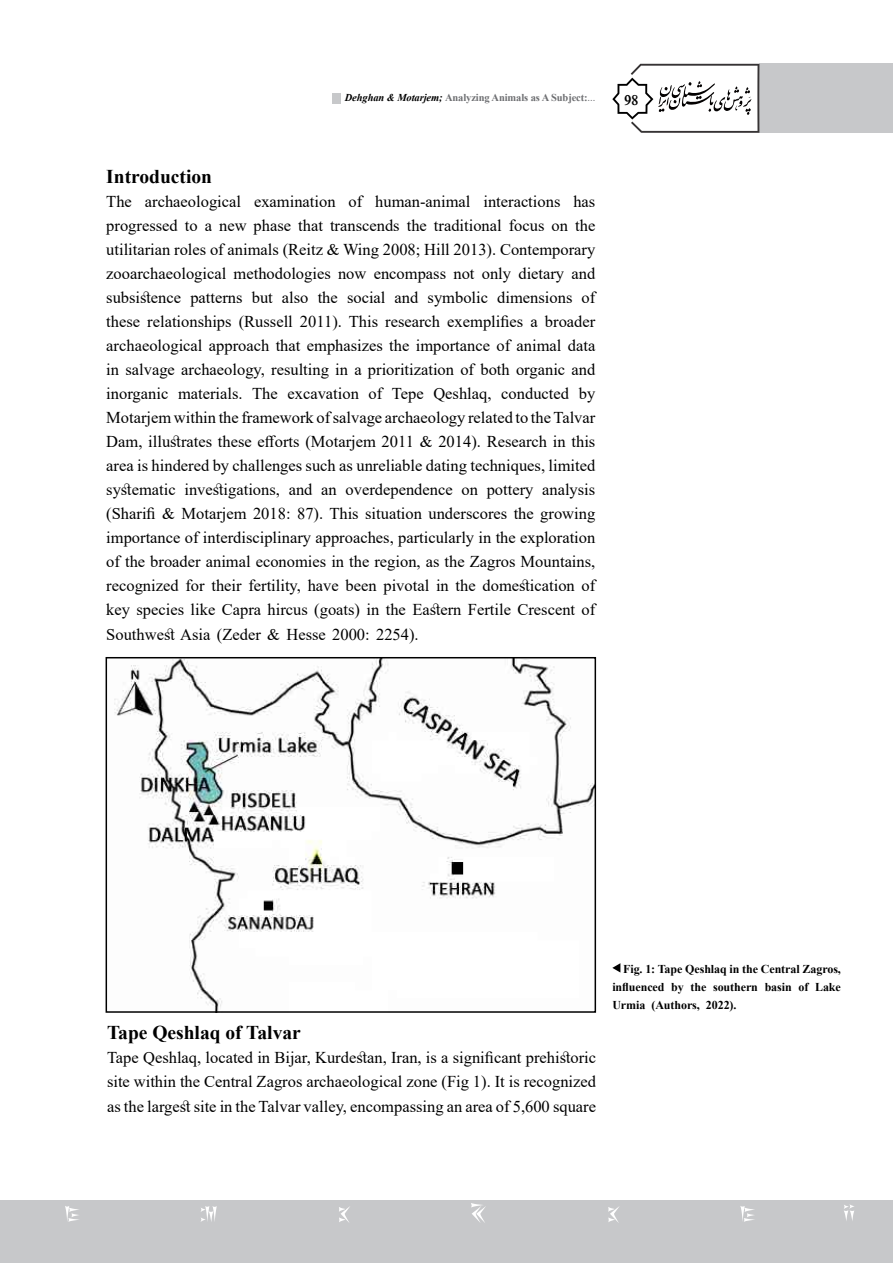
<style>
.page{position:relative;width:893px;height:1263px;background:#fff}
.page>*{position:absolute;margin:0;border:0;box-sizing:border-box;transform-origin:0 0}
.t1{font:700 19.5px "Times New Roman";color:#000}
.t2{font:16.5px/24px "Times New Roman";color:#000}
.t3{font:700 15.75px "w Mitra";color:#000}
.t4{font:700 12px/18px "Times New Roman";letter-spacing:-.005em;color:#000;text-align:right}
.t5{font:700 10.5px "Times New Roman";letter-spacing:-.01em;color:#6d6e71}
.s1{font-style:italic;color:#000}
.s2{font-weight:400}
</style>
<div class="page">
<div style="left:759px;top:64px;width:134px;height:69px;background:#c7c8ca"></div>
<svg style="left:612px;top:64px;width:147px;height:69px"></svg>
<div style="left:0;top:1200px;width:893px;height:63px;background:#c7c8ca"></div>
<svg style="left:65px;top:1203px;width:789px;height:20px"></svg>
<div style="left:332px;top:93px;width:9px;height:10px;background:#c7c8ca"></div>
<svg style="left:612px;top:963px;width:8px;height:9px"></svg>
<img style="left:114px;top:660px;width:479px;height:350px">
<div style="left:106px;top:657px;width:490px;height:356px;border:2px solid #000"></div>
<p class="t1" style="left:106px;top:163px;width:107px">Introduction</p>
<p class="t5" style="left:345px;top:90px;width:252px"><span class="s1">Dehghan &amp; Motarjem;</span> Analyzing Animals as A Subject:<span class="s2">...</span></p>
<p class="t3" style="left:624px;top:90px;width:16px">98</p>
<p class="t2" style="left:106px;top:189px;width:27px">The</p>
<p class="t2" style="left:106px;top:213px;width:490px">progressed to a new phase that transcends the traditional focus on the</p>
<p class="t2" style="left:106px;top:237px;width:490px">utilitarian roles of animals (Reitz &amp; Wing 2008; Hill 2013 .) Contemporary</p>
<p class="t2" style="left:106px;top:261px;width:490px">zooarchaeological methodologies now encompass not only dietary and</p>
<p class="t2" style="left:582px;top:285px;width:15px">of</p>
<p class="t2" style="left:145px;top:189px;width:98px">archaeological</p>
<p class="t2" style="left:254px;top:189px;width:83px">examination</p>
<p class="t2" style="left:375px;top:189px;width:97px">human-animal</p>
<p class="t2" style="left:483px;top:189px;width:78px">interactions</p>
<p class="t2" style="left:573px;top:189px;width:23px">has</p>
<p class="t2" style="left:348px;top:189px;width:15px">of</p>
<p class="t2" style="left:106px;top:285px;width:76px">subsistence</p>
<p class="t2" style="left:106px;top:309px;width:490px">these relationships (Russell 2011 .) This research exemplifies a broader</p>
<p class="t2" style="left:106px;top:333px;width:490px">archaeological approach that emphasizes the importance of animal data</p>
<p class="t2" style="left:106px;top:357px;width:491px">in salvage archaeology, resulting in a prioritization of both organic and</p>
<p class="t2" style="left:579px;top:381px;width:18px">by</p>
<p class="t2" style="left:252px;top:285px;width:23px">but</p>
<p class="t2" style="left:282px;top:285px;width:28px">also</p>
<p class="t2" style="left:318px;top:285px;width:22px">the</p>
<p class="t2" style="left:347px;top:285px;width:40px">social</p>
<p class="t2" style="left:395px;top:285px;width:25px">and</p>
<p class="t2" style="left:428px;top:285px;width:62px">symbolic</p>
<p class="t2" style="left:497px;top:285px;width:77px">dimensions</p>
<p class="t2" style="left:190px;top:285px;width:54px">patterns</p>
<p class="t2" style="left:106px;top:381px;width:64px">inorganic</p>
<p class="t2" style="left:106px;top:405px;width:490px">Motarjem within the framework of salvage archaeology related to theTalvar</p>
<p class="t2" style="left:106px;top:429px;width:490px">Dam, illustrates these efforts (Motarjem 2011 &amp; 2014 .) Research in this</p>
<p class="t2" style="left:106px;top:453px;width:490px">area is hindered by challenges such as unreliable dating techniques, limited</p>
<p class="t2" style="left:542px;top:477px;width:55px">analysis</p>
<p class="t2" style="left:178px;top:381px;width:66px">materials.</p>
<p class="t2" style="left:252px;top:381px;width:27px">The</p>
<p class="t2" style="left:287px;top:381px;width:73px">excavation</p>
<p class="t2" style="left:433px;top:381px;width:60px">Qeshlaq,</p>
<p class="t2" style="left:501px;top:381px;width:69px">conducted</p>
<p class="t2" style="left:369px;top:381px;width:15px">of</p>
<p class="t2" style="left:392px;top:381px;width:33px">Tepe</p>
<p class="t2" style="left:106px;top:477px;width:491px">systematic<br>(Sharifi &amp; Motarjem 2018: 87 .) This situation underscores the growing importance of interdisciplinary approaches, particularly in the exploration of the broader animal economies in the region, as the Zagros Mountains, recognized for their fertility, have been pivotal in the domestication of key species like Capra hircus (goats) in the Eastern Fertile Crescent of Southwest Asia (Zeder &amp; Hesse 2000: 2254 .(</p>
<p class="t2" style="left:184px;top:477px;width:97px">investigations,</p>
<p class="t2" style="left:289px;top:477px;width:25px">and</p>
<p class="t2" style="left:346px;top:477px;width:109px">overdependence</p>
<p class="t2" style="left:487px;top:477px;width:48px">pottery</p>
<p class="t2" style="left:321px;top:477px;width:17px">an</p>
<p class="t2" style="left:461px;top:477px;width:18px">on</p>
<p class="t1" style="left:107px;top:1019px;width:195px">Tape Qeshlaq of Talvar</p>
<p class="t2" style="left:107px;top:1045px;width:491px;text-align:justify">Tape Qeshlaq, located in Bijar, Kurdestan, Iran is, a significant prehistoric site within the Central Zagros archaeological zone (Fig I t.)1 is recognized as the largest site in the Talvar valley, encompassing an area of 5,600 square</p>
<p class="t4" style="left:623px;top:959px;width:219px">Fig. 1: Tape Qeshlaq in the Central Zagros,<br>Lake</p>
<p class="t4" style="left:612px;top:977px;width:54px">influenced</p>
<p class="t4" style="left:765px;top:977px;width:29px">basin</p>
<p class="t4" style="left:798px;top:977px;width:11px">of</p>
<p class="t4" style="left:671px;top:977px;width:14px">by</p>
<p class="t4" style="left:690px;top:977px;width:17px">the</p>
<p class="t4" style="left:713px;top:977px;width:46px">southern</p>
<p class="t4" style="left:612px;top:995px;width:35px">Urmia</p>
<p class="t4" style="left:651px;top:995px;width:50px">(Authors,</p>
<p class="t4" style="left:706px;top:995px;width:32px">2022 .(</p>
</div>
